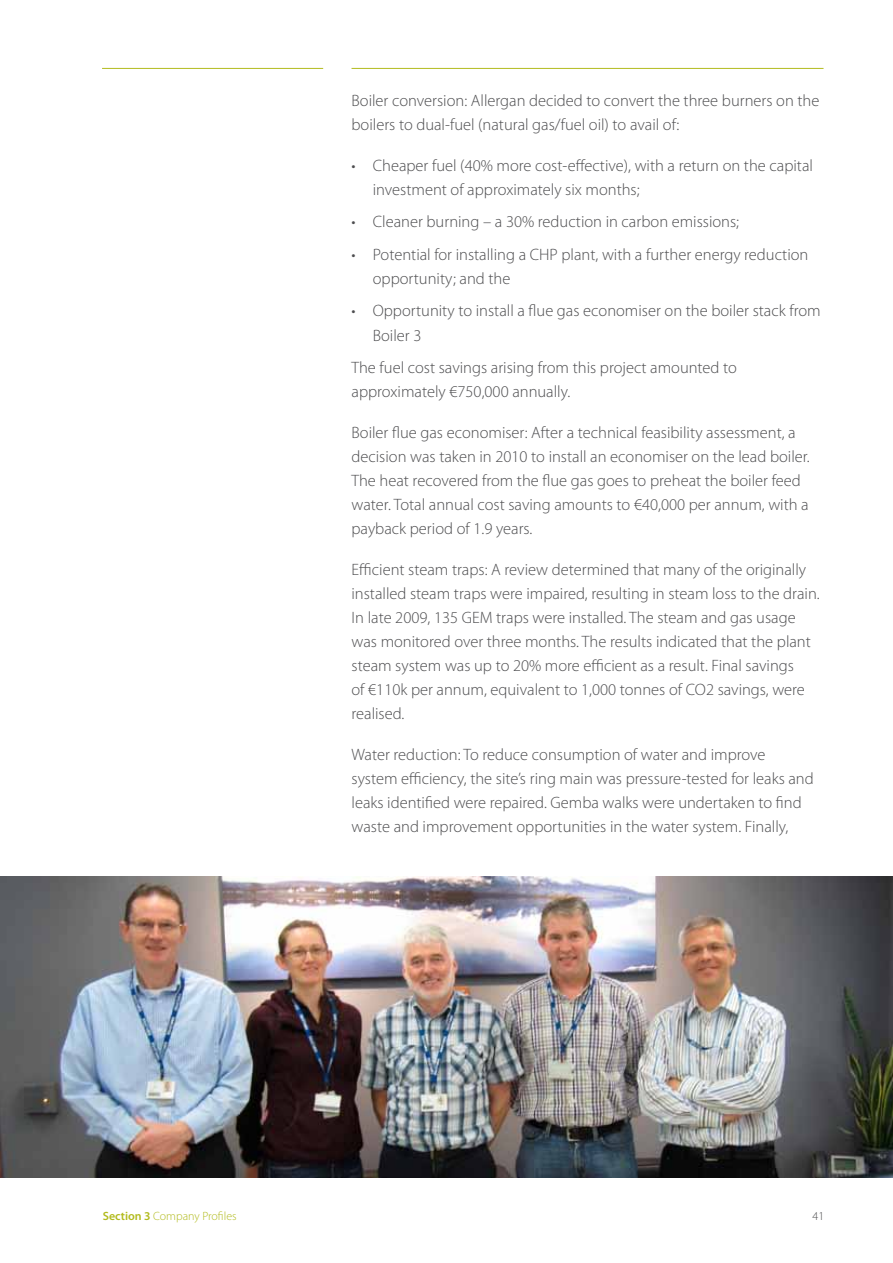
<style>
.page{position:relative;width:893px;height:1263px;background:#fff}
.page>*{position:absolute;margin:0;border:0;box-sizing:border-box;transform-origin:0 0}
.t1{font:300 16.5px/24px "Myriad Pro";color:#4d4d4f}
.t2{font:300 12px "Myriad Pro";letter-spacing:-.005em;color:#b2bb1e}
.t3{font:300 12px "Myriad Pro";color:#4d4d4f}
.s1{font-weight:600}
</style>
<div class="page">
<hr style="left:351px;top:68px;width:472px;height:1px;background:#b2bb1e">
<hr style="left:102px;top:68px;width:221px;height:1px;background:#b2bb1e">
<img style="left:0;top:876px;width:893px;height:302px">
<p class="t1" style="left:351px;top:88px;width:469px">Boiler conversion: Allergan decided to convert the three burners on the boilers to dual-fuel (natural gas/fuel oil) to avail of:</p>
<p class="t1" style="left:373px;top:153px;width:442px;text-indent:-21px">• Cheaper fuel (40% more cost-effective), with a return on the capital investment of approximately six months;</p>
<p class="t1" style="left:351px;top:210px;width:389px">• Cleaner burning – a 30% reduction in carbon emissions;</p>
<p class="t1" style="left:373px;top:242px;width:437px;text-indent:-21px">• Potential for installing a CHP plant, with a further energy reduction opportunity; and the</p>
<p class="t1" style="left:373px;top:299px;width:449px;text-indent:-21px">• Opportunity to install a flue gas economiser on the boiler stack from<br>Boiler 3</p>
<p class="t1" style="left:351px;top:355px;width:387px">The fuel cost savings arising from this project amounted to approximately €750,000 annually.</p>
<p class="t1" style="left:351px;top:420px;width:460px">Boiler flue gas economiser: After a technical feasibility assessment, a decision was taken in 2010 to install an economiser on the lead boiler.<br>The heat recovered from the flue gas goes to preheat the boiler feed water. Total annual cost saving amounts to €40,000 per annum, with a payback period of 1.9 years.</p>
<p class="t1" style="left:351px;top:557px;width:470px">Efficient steam traps: A review determined that many of the originally installed steam traps were impaired, resulting in steam loss to the drain.<br>I n late 2009, 135 GEM</p>
<p class="t1" style="left:351px;top:605px;width:461px;text-indent:145px">traps were installed. The steam and gas usage was monitored over three months. The results indicated that the plant steam system was up to 20% more efficient as a result. Final savings of €110k per annum, equivalent to 1,000 tonnes of CO2 savings, were realised.</p>
<p class="t1" style="left:351px;top:742px;width:464px">Water reduction: To reduce consumption of water and improve system efficiency, the site’s ring main was pressure-tested for leaks and leaks identified were repaired. Gemba walks were undertaken to find waste and improvement opportunities in the water system. Finally,</p>
<p class="t2" style="left:103px;top:1209px;width:135px"><span class="s1">Section 3</span> Company Profiles</p>
<p class="t3" style="left:812px;top:1209px;width:13px">41</p>
</div>
